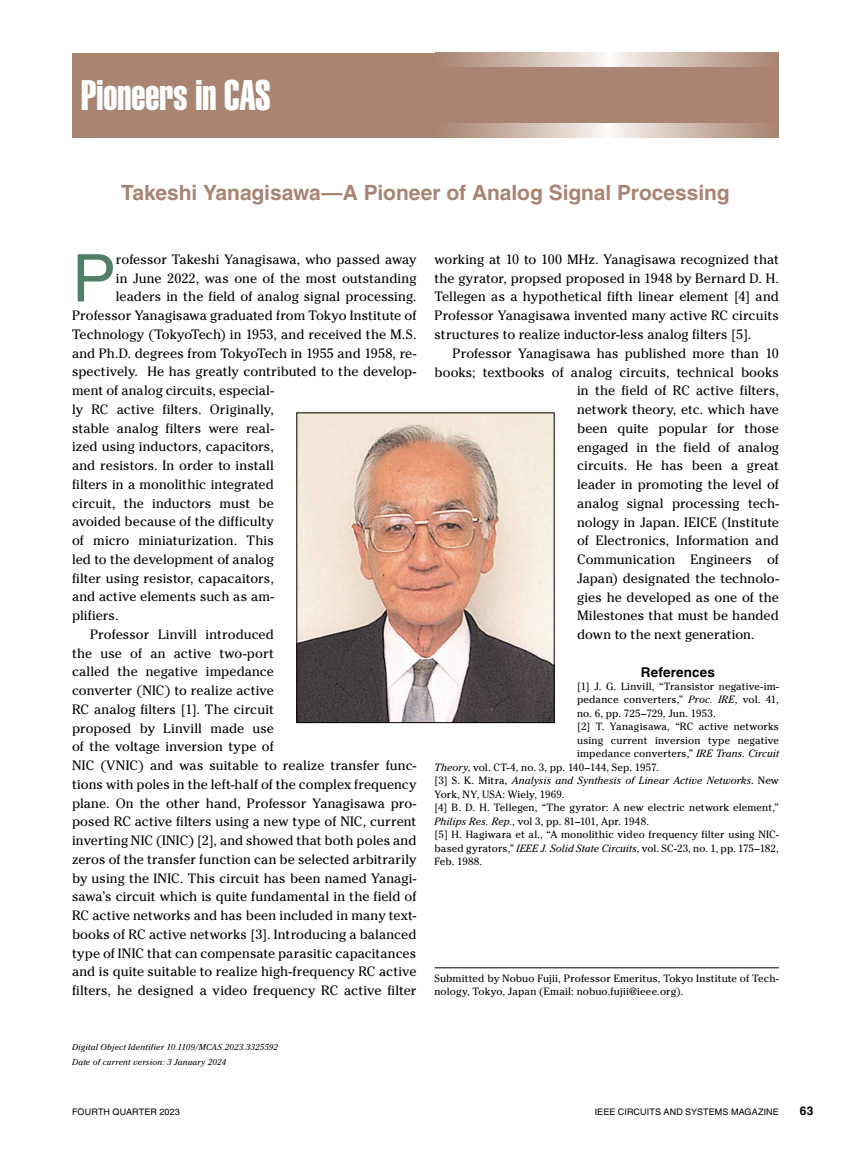
<style>
.page{position:relative;width:851px;height:1161px;background:#fff}
.page>*{position:absolute;margin:0;border:0;box-sizing:border-box;transform-origin:0 0}
.t1{font:65.7px "Helvetica LT Std";color:#517e67}
.t2{font:42px "Helvetica LT Std Extra Comp";color:#fff}
.t3{font:700 21px "Helvetica LT Std";letter-spacing:-.005em;color:#a98472}
.t4{font:13.5px/18.8px "Cheltenham Std";letter-spacing:.005em;color:#000;text-align:justify}
.t5{font:700 13.5px "Helvetica LT Std";letter-spacing:.01em;color:#000}
.t6{font:700 12px "Helvetica LT Std";color:#000}
.t7{font:10.5px/13.5px "Cheltenham Std";letter-spacing:.01em;color:#000}
.t8{font:italic 10.5px "Cheltenham Std";letter-spacing:.015em;color:#000}
.t9{font:9px "Helvetica LT Std";letter-spacing:.01em;color:#000}
.t10{font:italic 8.55px/15px "Cheltenham Std";letter-spacing:.025em;color:#000}
.s1{font-style:italic}
.s2{font-style:normal}
</style>
<div class="page">
<div style="left:72px;top:53px;width:706px;height:84px;background:#a98472"></div>
<svg style="left:455px;top:53px;width:306px;height:14px;background:#d4c1b6"></svg>
<svg style="left:454px;top:124px;width:306px;height:13px;background:#d4c1b6"></svg>
<img style="left:298px;top:414px;width:254px;height:307px">
<div style="left:296px;top:412px;width:258px;height:311px;border:1px solid #000"></div>
<hr style="left:434px;top:967px;width:344px;height:1px;background:#000">
<h2 class="t2" style="left:81px;top:70px;width:191px">Pioneers in CAS</h2>
<h2 class="t2" style="left:81px;top:70px;width:113px">Education</h2>
<h3 class="t3" style="left:121px;top:180px;width:610px">Takeshi Yanagisawa—A Pioneer of Analog Signal Processing</h3>
<h1 class="t1" style="left:72px;top:240px;width:45px">P</h1>
<p class="t4" style="left:116px;top:250px;width:302px">rofessor Takeshi Yanagisawa, who passed away</p>
<p class="t4" style="left:116px;top:269px;width:302px">in June 2022, was one of the most outstanding</p>
<p class="t4" style="left:116px;top:287px;width:302px">leaders in the field of analog signal processing.</p>
<p class="t4" style="left:72px;top:306px;width:346px">Professor Yanagisawa graduated from Tokyo Institute of</p>
<p class="t4" style="left:72px;top:325px;width:346px">Technology (TokyoTech) in 1953, and received the M.S.</p>
<p class="t4" style="left:72px;top:344px;width:346px">and Ph.D. degrees from TokyoTech in 1955 and 1958, re-</p>
<p class="t4" style="left:72px;top:362px;width:346px">spectively. He has greatly contributed to the develop-</p>
<p class="t4" style="left:72px;top:381px;width:203px">ment of analog circuits, especial-</p>
<p class="t4" style="left:72px;top:400px;width:203px">ly RC active filters. Originally,</p>
<p class="t4" style="left:72px;top:419px;width:203px">stable analog filters were real-</p>
<p class="t4" style="left:72px;top:437px;width:203px">ized using inductors, capacitors,</p>
<p class="t4" style="left:72px;top:456px;width:203px">and resistors. In order to install</p>
<p class="t4" style="left:72px;top:475px;width:203px">filters in a monolithic integrated</p>
<p class="t4" style="left:72px;top:494px;width:203px">circuit, the inductors must be</p>
<p class="t4" style="left:72px;top:512px;width:203px">avoided because of the difficulty</p>
<p class="t4" style="left:72px;top:531px;width:203px">of micro miniaturization. This</p>
<p class="t4" style="left:72px;top:550px;width:203px">led to the development of analog</p>
<p class="t4" style="left:72px;top:569px;width:203px">filter using resistor, capacaitors,</p>
<p class="t4" style="left:72px;top:587px;width:203px">and active elements such as am-</p>
<p class="t4" style="left:72px;top:606px;width:48px">plifiers.</p>
<p class="t4" style="left:90px;top:625px;width:185px">Professor Linvill introduced</p>
<p class="t4" style="left:72px;top:644px;width:203px">the use of an active two-port</p>
<p class="t4" style="left:72px;top:663px;width:203px">called the negative impedance</p>
<p class="t4" style="left:72px;top:681px;width:203px">converter (NIC) to realize active</p>
<p class="t4" style="left:72px;top:700px;width:203px">RC analog filters [1]. The circuit</p>
<p class="t4" style="left:72px;top:719px;width:203px">proposed by Linvill made use</p>
<p class="t4" style="left:72px;top:738px;width:203px">of the voltage inversion type of</p>
<p class="t4" style="left:72px;top:756px;width:346px">NIC (VNIC) and was suitable to realize transfer func-</p>
<p class="t4" style="left:72px;top:775px;width:346px">tions with poles in the left-half of the complex frequency</p>
<p class="t4" style="left:72px;top:794px;width:346px">plane. On the other hand, Professor Yanagisawa pro-</p>
<p class="t4" style="left:72px;top:813px;width:346px">posed RC active filters using a new type of NIC, current</p>
<p class="t4" style="left:72px;top:831px;width:346px">inverting NIC (INIC) [2], and showed that both poles and</p>
<p class="t4" style="left:72px;top:850px;width:346px">zeros of the transfer function can be selected arbitrarily</p>
<p class="t4" style="left:72px;top:869px;width:346px">by using the INIC. This circuit has been named Yanagi-</p>
<p class="t4" style="left:72px;top:888px;width:346px">sawa’s circuit which is quite fundamental in the field of</p>
<p class="t4" style="left:72px;top:906px;width:346px">RC active networks and has been included in many text-</p>
<p class="t4" style="left:72px;top:925px;width:346px">books of RC active networks [3]. Introducing a balanced</p>
<p class="t4" style="left:72px;top:944px;width:346px">type of INIC that can compensate parasitic capacitances</p>
<p class="t4" style="left:72px;top:963px;width:346px">and is quite suitable to realize high-frequency RC active</p>
<p class="t4" style="left:72px;top:981px;width:346px">filters, he designed a video frequency RC active filter</p>
<p class="t4" style="left:434px;top:250px;width:346px">working at 10 to 100 MHz. Yanagisawa recognized that the gyrator, propsed proposed in 1948 by Bernard D. H.<br>Tellegen as a hypothetical fifth linear element [4] and Professor Yanagisawa invented many active RC circuits structures to realize inductor-less analog filters [5].</p>
<p class="t4" style="left:452px;top:344px;width:328px">Professor Yanagisawa has published more than 10</p>
<p class="t4" style="left:434px;top:363px;width:346px">books; textbooks of analog circuits, technical books</p>
<p class="t4" style="left:577px;top:381px;width:203px">in the field of RC active filters,</p>
<p class="t4" style="left:577px;top:400px;width:203px">network theory, etc. which have</p>
<p class="t4" style="left:577px;top:419px;width:203px">been quite popular for those</p>
<p class="t4" style="left:577px;top:438px;width:203px">engaged in the field of analog</p>
<p class="t4" style="left:577px;top:456px;width:203px">circuits. He has been a great</p>
<p class="t4" style="left:577px;top:475px;width:203px">leader in promoting the level of</p>
<p class="t4" style="left:577px;top:494px;width:203px">analog signal processing tech-</p>
<p class="t4" style="left:577px;top:513px;width:203px">nology in Japan. IEICE (Institute</p>
<p class="t4" style="left:577px;top:531px;width:203px">of Electronics, Information and</p>
<p class="t4" style="left:577px;top:550px;width:203px">Communication Engineers of</p>
<p class="t4" style="left:577px;top:569px;width:203px">Japan) designated the technolo-</p>
<p class="t4" style="left:577px;top:588px;width:203px">gies he developed as one of the</p>
<p class="t4" style="left:577px;top:606px;width:203px">Milestones that must be handed</p>
<p class="t4" style="left:577px;top:625px;width:179px">down to the next generation.</p>
<p class="t5" style="left:641px;top:664px;width:76px">References</p>
<p class="t7" style="left:577px;top:680px;width:203px">[1] J. G. Linvill, “Transistor negative-im-</p>
<p class="t7" style="left:577px;top:693px;width:203px">pedance converters,” <span class="s1">Proc. IRE</span>, vol. 41,</p>
<p class="t7" style="left:577px;top:707px;width:140px">no. 6, pp. 725–729, Jun. 1953.</p>
<p class="t7" style="left:577px;top:720px;width:203px">[2] T. Yanagisawa, “RC active networks</p>
<p class="t7" style="left:577px;top:734px;width:203px">using current inversion type negative</p>
<p class="t7" style="left:577px;top:747px;width:203px">impedance converters,” <span class="s1">IRE Trans. Circuit</span></p>
<p class="t7" style="left:434px;top:761px;width:226px"><span class="s1">Theory</span>, vol. CT-4, no. 3, pp. 140–144, Sep. 1957.</p>
<p class="t8" style="left:434px;top:775px;width:346px"><span class="s2">[3] S. K. Mitra,</span> Analysis and Synthesis of Linear Active Networks<span class="s2">. New</span></p>
<p class="t7" style="left:434px;top:788px;width:131px">York, NY, USA: Wiely, 1969.</p>
<p class="t7" style="left:434px;top:801px;width:346px">[4] B. D. H. Tellegen, “The gyrator: A new electric network element,”</p>
<p class="t7" style="left:434px;top:815px;width:216px"><span class="s1">Philips Res. Rep.</span>, vol 3, pp. 81–101, Apr. 1948.</p>
<p class="t7" style="left:434px;top:828px;width:346px">[5] H. Hagiwara et al., “A monolithic video frequency filter using NIC-</p>
<p class="t7" style="left:434px;top:842px;width:346px">based gyrators,” <span class="s1">IEEE J. Solid State Circuits</span>, vol. SC-23, no. 1, pp. 175–182,</p>
<p class="t7" style="left:434px;top:855px;width:49px">Feb. 1988.</p>
<p class="t7" style="left:434px;top:971px;width:346px">Submitted by Nobuo Fujii, Professor Emeritus, Tokyo Institute of Tech&shy;nology, Tokyo, Japan (Email: nobuo.fujii@ieee.org).</p>
<p class="t10" style="left:72px;top:1039px;width:207px">Digital Object Identifier 10.1109/MCAS.2023.3325592<br>Date of current version: 3 January 2024</p>
<p class="t9" style="left:72px;top:1107px;width:109px">FOURTH QUARTER 2023</p>
<p class="t9" style="left:594px;top:1107px;width:186px">IEEE CIRCUITS AND SYSTEMS MAGAZINE</p>
<p class="t6" style="left:799px;top:1103px;width:15px">63</p>
</div>
